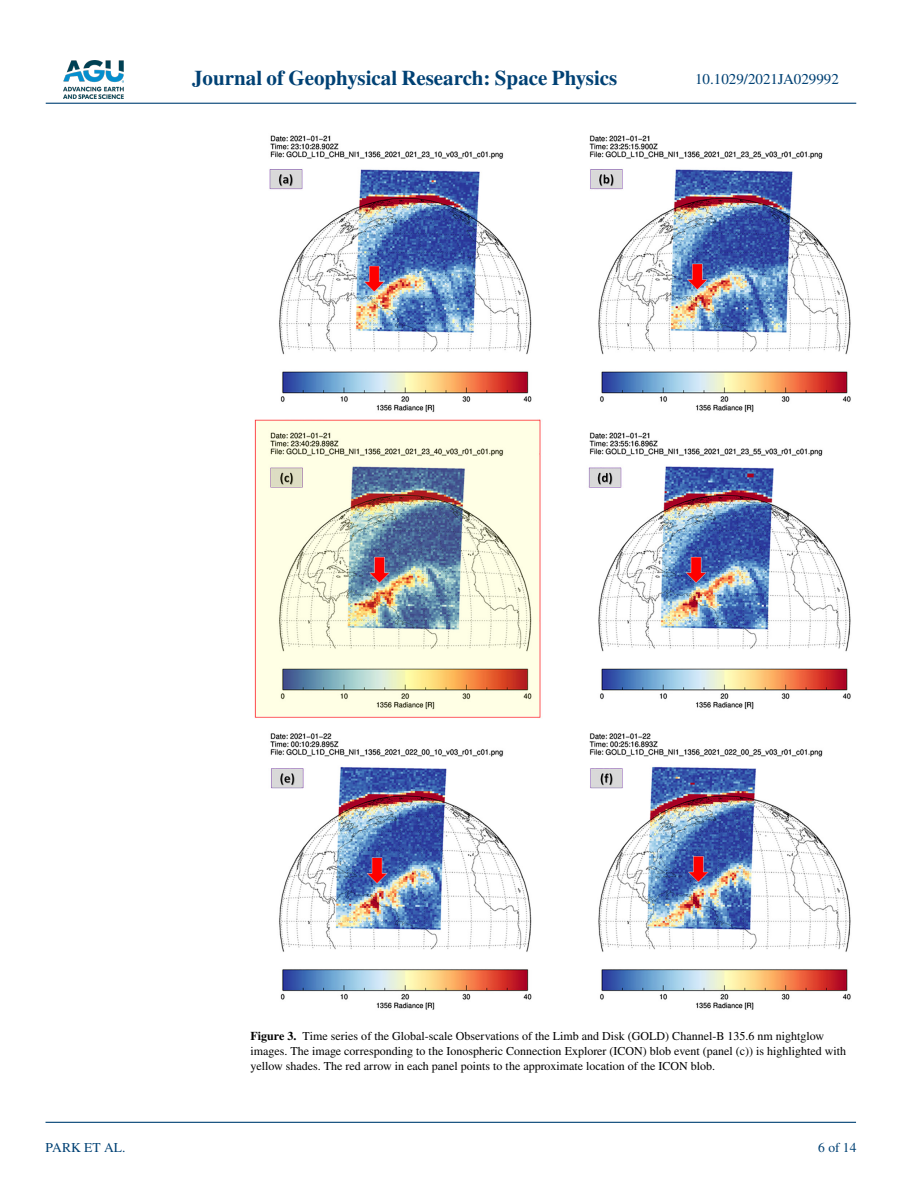
<style>
.page{position:relative;width:902px;height:1183px;background:#fff}
.page>*{position:absolute;margin:0;border:0;box-sizing:border-box;transform-origin:0 0}
.t1{font:700 21px "STIX";color:#004174}
.t2{font:15px "STIX";color:#004174}
.t3{font:13.5px "STIX";color:#004174}
.t4{font:12px/15px "STIX";color:#000}
.s1{font-weight:700}
</style>
<div class="page">
<img style="left:63px;top:60px;width:60px;height:39px">
<hr style="left:46px;top:103px;width:810px;height:1px;background:#004174">
<hr style="left:45px;top:1121px;width:810px;height:1px;background:#004174">
<img style="left:255px;top:135px;width:596px;height:875px">
<h1 class="t1" style="left:192px;top:66px;width:427px">Journal of Geophysical Research: Space Physics</h1>
<p class="t2" style="left:695px;top:69px;width:145px">10.1029/2021JA029992</p>
<p class="t3" style="left:45px;top:1138px;width:81px">PARK ET AL.</p>
<p class="t4" style="left:250px;top:1028px;width:597px"><span class="s1">Figure 3.</span> Time series of the Global-scale Observations of the Limb and Disk (GOLD) Channel-B 135.6 nm nightglow images. The image corresponding to the Ionospheric Connection Explorer (ICON) blob event (panel (c)) is highlighted with yellow shades. The red arrow in each panel points to the approximate location of the ICON blob.</p>
<p class="t3" style="left:818px;top:1138px;width:40px">6 of 14</p>
</div>
